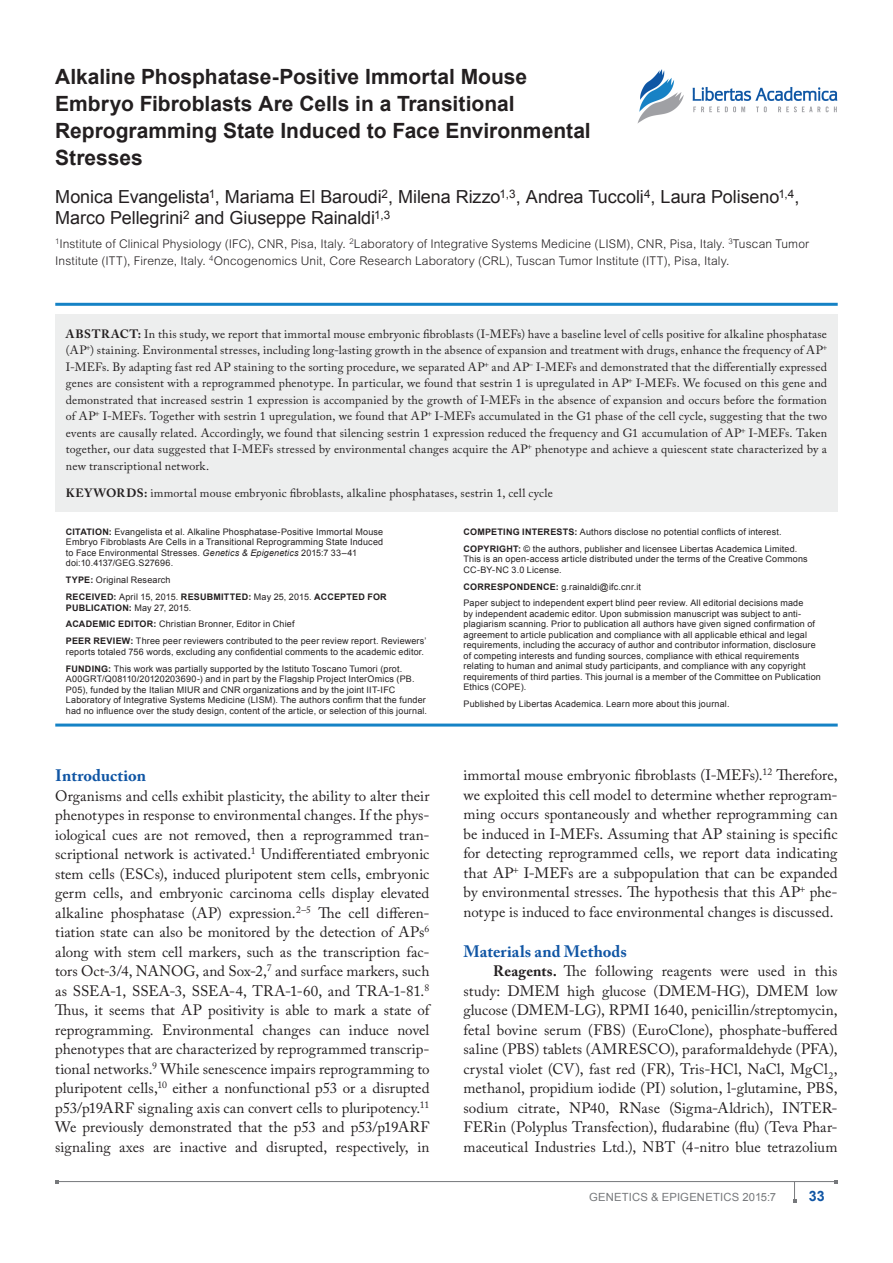
<style>
.page{position:relative;width:893px;height:1263px;background:#fff}
.page>*{position:absolute;margin:0;border:0;box-sizing:border-box;transform-origin:0 0}
.ArticleTitle{font:700 21px/27px "Arial";color:#231f20}
.AuthorName{font:18px/21px "Arial";letter-spacing:-.005em;color:#231f20}
.Heading1{font:700 16.5px "Adobe Caslon Pro";letter-spacing:.005em;color:#1055a4}
.BodyText_First{font:15px/19.5px "Adobe Caslon Pro";letter-spacing:.005em;color:#231f20;text-align:justify}
.Heading2{font:15px/19.5px "Adobe Caslon Pro";letter-spacing:.005em;color:#231f20;text-align:justify}
.RunningFooter-Folio{font:700 14.25px "Arial";color:#1055a4}
.t1{font:12px/16.5px "Adobe Caslon Pro";letter-spacing:.015em;color:#231f20}
.AuthorAffiliation{font:300 12px/16.5px "Arial MT Std";letter-spacing:.01em;color:#231f20}
.RunningFooter{font:11.25px "Arial";letter-spacing:.015em;color:#76787b}
.t2{font:9px/10.5px "Arial";letter-spacing:.02em;color:#231f20}
.s1{font-weight:700}
.s2{font-style:italic}
</style>
<div class="page">
<hr style="left:57px;top:1181px;width:779px;height:1px;background:#76787b">
<svg style="left:793px;top:1182px;width:3px;height:20px"></svg>
<img style="left:637px;top:69px;width:201px;height:55px">
<hr style="left:55px;top:303px;width:783px;height:3px;background:#1582c5">
<hr style="left:55px;top:723px;width:783px;height:3px;background:#1582c5">
<div style="left:55px;top:314px;width:783px;height:198px;background:#edeeee"></div>
<p class="ArticleTitle" style="left:55px;top:64px;width:537px">Alkaline Phosphatase-Positive Immortal Mouse Embryo Fibroblasts Are Cells in a Transitional Reprogramming State Induced to Face Environmental Stresses</p>
<p class="AuthorName" style="left:55px;top:187px;width:746px">Monica Evangelista<sup>1</sup>, Mariama El Baroudi<sup>2</sup>, Milena Rizzo<sup>1,3</sup>, Andrea Tuccoli<sup>4</sup>, Laura Poliseno<sup>1,4</sup>,<br>Marco Pellegrini<sup>2</sup> and Giuseppe Rainaldi<sup>1,3</sup></p>
<p class="AuthorAffiliation" style="left:55px;top:236px;width:755px"><sup>1</sup>Institute of Clinical Physiology (IFC), CNR, Pisa, Italy. <sup>2</sup>Laboratory of Integrative Systems Medicine (LISM), CNR, Pisa, Italy. <sup>3</sup>Tuscan Tumor<br>Institute (ITT), Firenze, Italy. <sup>4</sup>Oncogenomics Unit, Core Research Laboratory (CRL), Tuscan Tumor Institute (ITT), Pisa, Italy.</p>
<p class="t1" style="left:66px;top:325px;width:763px"><span class="s1">ABSTRACT:</span> In this study, we report that immortal mouse embryonic fibroblasts (I-MEFs) have a baseline level of cells positive for alkaline phosphatase (AP ) staining. Environmental stresses, including long-lasting growth in the absence of expansion and treatment with drugs, enhance the frequency of AP I-MEFs. By adapting fast red AP staining to the sorting procedure, we separated AP and AP I-MEFs and demonstrated that the differentially expressed genes are consistent with a reprogrammed phenotype. In particular, we found that sestrin 1 is upregulated in AP I-MEFs. We focused on this gene and demonstrated that increased sestrin 1 expression is accompanied by the growth of I-MEFs in the absence of expansion and occurs before the formation of AP I-MEFs. Together with sestrin 1 upregulation, we found that AP I-MEFs accumulated in the G1 phase of the cell cycle, suggesting that the two events are causally related. Accordingly, we found that silencing sestrin 1 expression reduced the frequency and G1 accumulation of AP I-MEFs. Taken together, our data suggested that I-MEFs stressed by environmental changes acquire the AP phenotype and achieve a quiescent state characterized by a new transcriptional network.</p>
<p class="t1" style="left:66px;top:484px;width:488px"><span class="s1">KEYWORDS:</span> immortal mouse embryonic fibroblasts, alkaline phosphatases, sestrin 1, cell cycle</p>
<p class="t2" style="left:66px;top:526px;width:319px"><span class="s1">CITATION:</span> Evangelista et al. Alkaline Phosphatase-Positive I mmortal Mouse Embryo Fibroblasts Are Cells in a Transitional Reprogramming State I nduced to Face Environmental Stresses. <span class="s2">Genetics &amp; Epigenetics</span> 2015:7 33–41 doi:10.4137/GEG.S27696.</p>
<p class="t2" style="left:66px;top:572px;width:322px;line-height:16.8px"><span class="s1">TYPE:</span> Original Research<br><span class="s1">RECEIVED:</span> April 15, 2015. <span class="s1">RESUBMITTED:</span> May 25, 2015. <span class="s1">ACCEPTED FOR</span></p>
<p class="t2" style="left:66px;top:599px;width:362px;line-height:16.8px"><span class="s1">PUBLICATION:</span> May 27, 2015.<br><span class="s1">ACADEMIC EDITOR:</span> Christian Bronner, Editor in Chief<br><span class="s1">PEER REVIEW:</span> Three peer reviewers contributed to the peer review report. Reviewers’</p>
<p class="t2" style="left:66px;top:643px;width:360px;line-height:16.8px">reports totaled 756 words, excluding any confidential comments to the academic editor.<br><span class="s1">FUNDING:</span> This work was partially supported by the I stituto Toscano Tumori (prot.</p>
<p class="t2" style="left:66px;top:674px;width:363px">A00GRT/Q08110/20120203690-) and in part by the Flagship Project I nterOmics (PB.<br>P05), funded by the Italian MI UR and CN R organizations and by the joint IIT-I FC Laboratory of Integrative Systems Medicine (LISM). The authors confirm that the funder had no influence over the study design, content of the article, or selection of this journal.</p>
<p class="t2" style="left:463px;top:523px;width:335px;line-height:16.8px"><span class="s1">COMPETING INTERESTS:</span> Authors disclose no potential conflicts of interest.<br><span class="s1">COPYRIGHT:</span> © the authors, publisher and licensee Libertas Academica Limited.</p>
<p class="t2" style="left:463px;top:554px;width:346px">This is an open-access article distributed under the terms of the Creative Commons<br>CC-BY-NC 3.0 License.</p>
<p class="t2" style="left:463px;top:578px;width:341px;line-height:16.8px"><span class="s1">CORRESPONDENCE:</span> g.rainaldi@ifc.cnr.it<br>Paper subject to independent expert blind peer review. All editorial decisions made</p>
<p class="t2" style="left:463px;top:609px;width:359px">by independent academic editor. Upon submission manuscript was subject to anti&shy;plagiarism scanning. Prior to publication all authors have given signed confirmation of agreement to article publication and compliance with all applicable ethical and legal requirements, including the accuracy of author and contributor information, disclosure of competing interests and funding sources, compliance with ethical requirements relating to human and animal study participants, and compliance with any copyright requirements of third parties. This journal is a member of the Committee on Publication Ethics (COPE).</p>
<p class="t2" style="left:463px;top:699px;width:267px">Published by Libertas Academica. Learn more about this journal.</p>
<p class="Heading1" style="left:55px;top:766px;width:92px">Introduction</p>
<p class="BodyText_First" style="left:55px;top:786px;width:376px">Organisms and cells exhibit plasticity, the ability to alter their phenotypes in response to environmental changes. If the phys&shy;iological cues are not removed, then a reprogrammed tran&shy;scriptional network is activated.<sup>1</sup> Undifferentiated embryonic stem cells (ESCs), induced pluripotent stem cells, embryonic germ cells, and embryonic carcinoma cells display elevated alkaline phosphatase (AP) expression.<sup>2–5</sup> The cell differen&shy;tiation state can also be monitored by the detection of APs<sup>6 </sup>along with stem cell markers, such as the transcription fac&shy;tors Oct-3/4, NANOG, and Sox-2,<sup>7</sup> and surface markers, such as SSEA-1, SSEA-3, SSEA-4, TRA-1-60, and TRA-1-81.<sup>8<br></sup>Thus, it seems that AP positivity is able to mark a state of reprogramming. Environmental changes can induce novel phenotypes that are characterized by reprogrammed transcrip&shy;tional networks.<sup>9</sup> While senescence impairs reprogramming to pluripotent cells,<sup>10</sup> either a nonfunctional p53 or a disrupted p53/p19ARF signaling axis can convert cells to pluripotency.<sup>11<br></sup>We previously demonstrated that the p53 and p53/p19ARF signaling axes are inactive and disrupted, respectively, in</p>
<p class="BodyText_First" style="left:463px;top:765px;width:376px">immortal mouse embryonic fibroblasts (I-MEFs).<sup>12</sup> Therefore, we exploited this cell model to determine whether reprogram&shy;ming occurs spontaneously and whether reprogramming can be induced in I-MEFs. Assuming that AP staining is specific for detecting reprogrammed cells, we report data indicating that AP I-MEFs are a subpopulation that can be expanded by environmental stresses. The hypothesis that this AP phe&shy;notype is induced to face environmental changes is discussed.</p>
<p class="Heading1" style="left:463px;top:941px;width:165px">Materials and Methods</p>
<p class="Heading2" style="left:463px;top:961px;width:376px;text-indent:30px"><span class="s1">Reagents.</span> The following reagents were used in this study: DMEM high glucose (DMEM-HG), DMEM low glucose (DMEM-LG), RPMI 1640, penicillin/streptomycin, fetal bovine serum (FBS) (EuroClone), phosphate-buffered saline (PBS) tablets (AMRESCO), paraformaldehyde (PFA), crystal violet (CV), fast red (FR), Tris-HCl, NaCl, MgCl<sub>2</sub>, methanol, propidium iodide (PI) solution, l-glutamine, PBS, sodium citrate, NP40, RNase (Sigma-Aldrich), INTER-FERin (Polyplus Transfection), fludarabine (flu) (Teva Phar&shy;maceutical Industries Ltd.), NBT (4-nitro blue tetrazolium</p>
<p class="RunningFooter" style="left:589px;top:1189px;width:188px">Genetics &amp; Epigenetics 2015:7</p>
<p class="RunningFooter-Folio" style="left:809px;top:1186px;width:18px">33</p>
</div>
